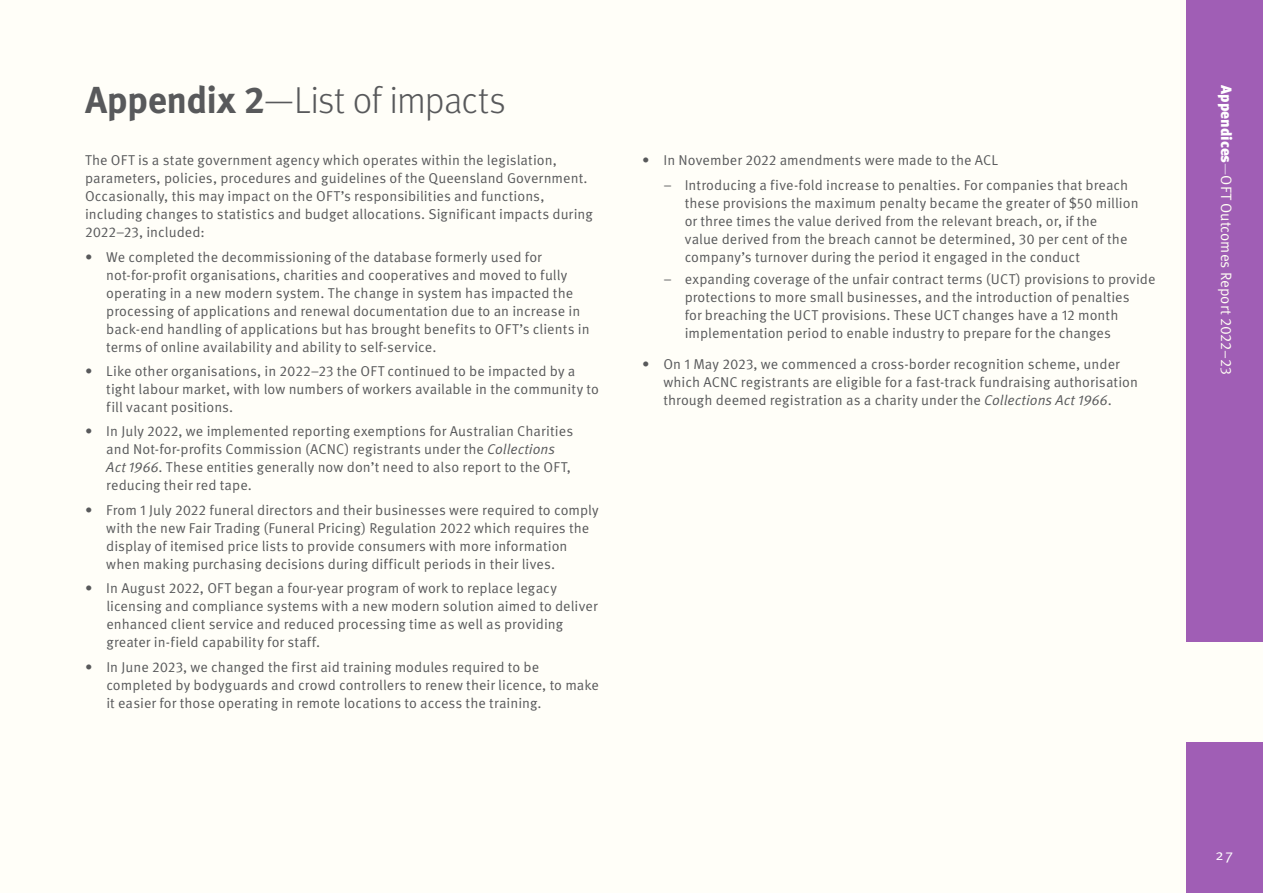
<style>
.page{position:relative;width:1263px;height:893px;background:#fffef8}
.page>*{position:absolute;margin:0;border:0;box-sizing:border-box;transform-origin:0 0}
.t1{font:300 37.5px "Meta Pro";letter-spacing:-.02em;color:#58595b}
.t2{font:15px "Meta Pro Norm";color:#fffef4}
.t3{font:15px "Meta Pro Norm";color:#fff}
.t4{font:14.25px/18px "Meta Pro Norm";letter-spacing:.005em;color:#58595b}
.s1{font-weight:700}
.s2{font-family:"Meta Pro Norm Ita"}
.s3{font-family:"Meta Pro";font-weight:900;color:#fff}
.s4{font-family:"Meta Pro";font-weight:300;color:#fff}
</style>
<div class="page">
<div style="left:1186px;top:0;width:77px;height:642px;background:#a05eb5"></div>
<div style="left:1186px;top:742px;width:77px;height:151px;background:#a05eb5"></div>
<h1 class="t1" style="left:85px;top:73px;width:422px"><span class="s1">Appendix 2</span>—List of impacts</h1>
<p class="t4" style="left:85px;top:150px;width:509px">The OFT is a state government agency which operates within the legislation, parameters, policies, procedures and guidelines of the Queensland Government.<br>Occasionally, this may impact on the OFT’s responsibilities and functions, including changes to statistics and budget allocations. Significant impacts during 2022–23, included:</p>
<p class="t4" style="left:106px;top:247px;width:485px;text-indent:-21px">• We completed the decommissioning of the database formerly used for not‑for‑profit organisations, charities and cooperatives and moved to fully operating in a new modern system. The change in system has impacted the processing of applications and renewal documentation due to an increase in back‑end handling of applications but has brought benefits to OFT’s clients in terms of online availability and ability to self-service.</p>
<p class="t4" style="left:106px;top:361px;width:494px;text-indent:-21px">• Like other organisations, in 2022–23 the OFT continued to be impacted by a tight labour market, with low numbers of workers available in the community to fill vacant positions.</p>
<p class="t4" style="left:106px;top:422px;width:468px;text-indent:-21px">• In July 2022, we implemented reporting exemptions for Australian Charities and Not-for-profits Commission (ACNC) registrants under the <span class="s2">Collections Act 1966</span>. These entities generally now don’t need to also report to the OFT, reducing their red tape.</p>
<p class="t4" style="left:106px;top:500px;width:494px;text-indent:-21px">• From 1 July 2022 funeral directors and their businesses were required to comply with the new Fair Trading (Funeral Pricing) Regulation 2022 which requires the display of itemised price lists to provide consumers with more information when making purchasing decisions during difficult periods in their lives.</p>
<p class="t4" style="left:106px;top:578px;width:493px;text-indent:-21px">• In August 2022, OFT began a four-year program of work to replace legacy licensing and compliance systems with a new modern solution aimed to deliver enhanced client service and reduced processing time as well as providing greater in-field capability for staff.</p>
<p class="t4" style="left:106px;top:657px;width:494px;text-indent:-21px">• In June 2023, we changed the first aid training modules required to be completed by bodyguards and crowd controllers to renew their licence, to make it easier for those operating in remote locations to access the training.</p>
<p class="t4" style="left:642px;top:150px;width:357px">• In November 2022 amendments were made to the ACL</p>
<p class="t4" style="left:685px;top:175px;width:455px;text-indent:-21px">– Introducing a five-fold increase to penalties. For companies that breach these provisions the maximum penalty became the greater of $50 million or three times the value derived from the relevant breach, or, if the<br>value derived from the breach cannot be determined, 30 per cent of the company’s turnover during the period it engaged in the conduct</p>
<p class="t4" style="left:685px;top:269px;width:472px;text-indent:-21px">– expanding coverage of the unfair contract terms (UCT) provisions to provide protections to more small businesses, and the introduction of penalties<br>for breaching the UCT provisions. These UCT changes have a 12 month implementation period to enable industry to prepare for the changes</p>
<p class="t4" style="left:663px;top:354px;width:476px;text-indent:-21px">• On 1 May 2023, we commenced a cross-border recognition scheme, under which ACNC registrants are eligible for a fast-track fundraising authorisation through deemed registration as a charity under the <span class="s2">Collections Act 1966</span>.</p>
<p class="t2" style="left:1237px;top:85px;width:291px;rotate:90deg"><span class="s3">Appendices</span><span class="s4">—</span>OFT Outcomes Report 2022–23</p>
<p class="t3" style="left:1215px;top:843px;width:19px">27</p>
</div>
